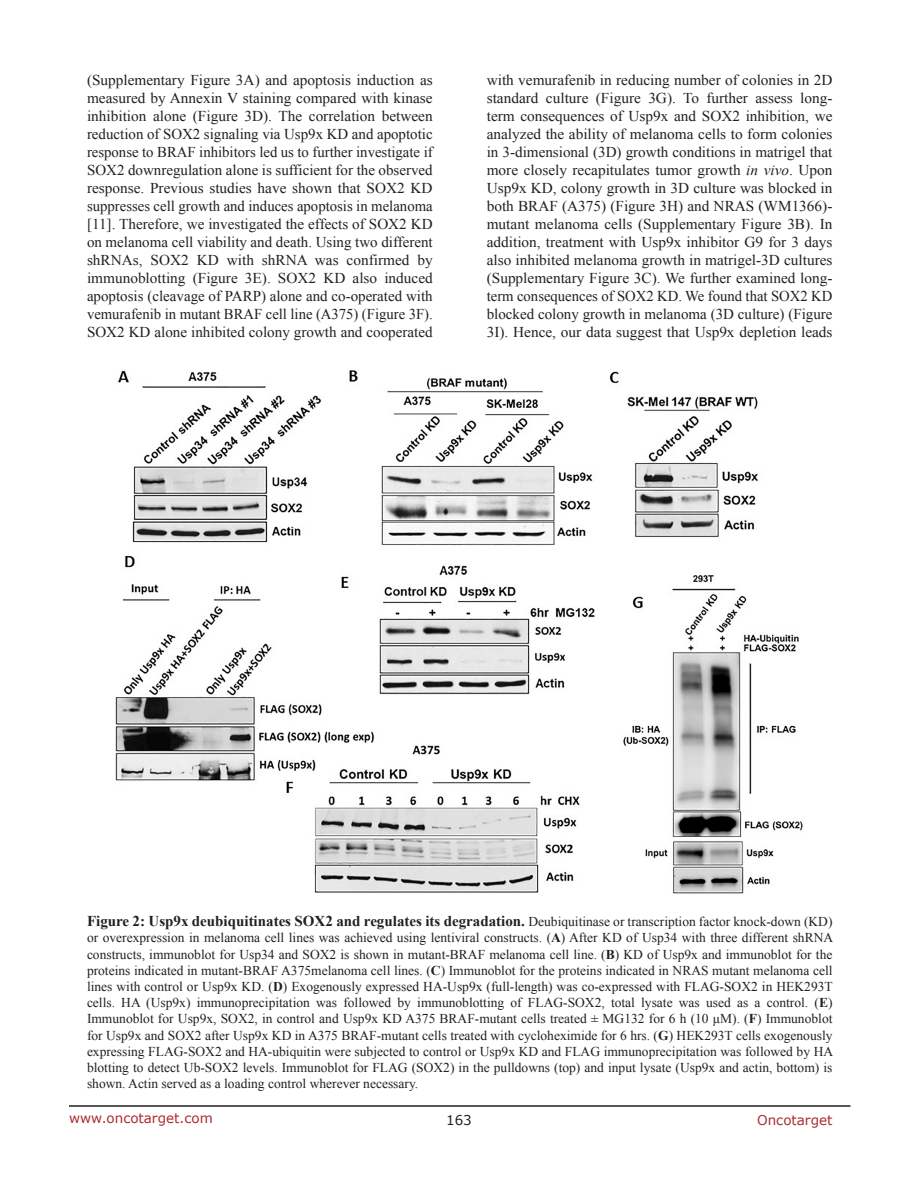
<style>
.page{position:relative;width:918px;height:1188px;background:#fff}
.page>*{position:absolute;margin:0;border:0;box-sizing:border-box;transform-origin:0 0}
.BodyText{font:15px/18px "Times New Roman";color:#231f20;text-align:justify}
.FigureText{font:700 15px "Times New Roman";color:#231f20}
.FigureText-2{font:13.5px/16.2px "Times New Roman";color:#231f20;text-align:justify}
.t1{font:13.5px "Verdana";color:#ac2b31}
.t2{font:13.5px "Verdana";color:#231f20}
.s1{font-style:italic}
.s2{font-weight:400;font-size:13.5px}
.s3{font-weight:700}
</style>
<div class="page">
<hr style="left:69px;top:1105px;width:781px;height:2px;background:#231f20">
<img style="left:115px;top:370px;width:688px;height:524px">
<p class="BodyText" style="left:87px;top:71px;width:347px">(Supplementary Figure 3A) and apoptosis induction as measured by Annexin V staining compared with kinase inhibition alone (Figure 3D). The correlation between reduction of SOX2 signaling via Usp9x KD and apoptotic response to BRAF inhibitors led us to further investigate if SOX2 downregulation alone is sufficient for the observed response. Previous studies have shown that SOX2 KD suppresses cell growth and induces apoptosis in melanoma [11]. Therefore, we investigated the effects of SOX2 KD on melanoma cell viability and death. Using two different shRNAs, SOX2 KD with shRNA was confirmed by immunoblotting (Figure 3E). SOX2 KD also induced apoptosis (cleavage of PARP) alone and co-operated with vemurafenib in mutant BRAF cell line (A375) (Figure 3F).<br>SOX2 KD alone inhibited colony growth and cooperated</p>
<p class="BodyText" style="left:487px;top:71px;width:347px">with vemurafenib in reducing number of colonies in 2D standard culture (Figure 3G). To further assess long&shy;term consequences of Usp9x and SOX2 inhibition, we analyzed the ability of melanoma cells to form colonies in 3-dimensional (3D) growth conditions in matrigel that more closely recapitulates tumor growth <span class="s1">in vivo</span>. Upon Usp9x KD, colony growth in 3D culture was blocked in both BRAF (A375) (Figure 3H) and NRAS (WM1366)- mutant melanoma cells (Supplementary Figure 3B). In addition, treatment with Usp9x inhibitor G9 for 3 days also inhibited melanoma growth in matrigel-3D cultures (Supplementary Figure 3C). We further examined long&shy;term consequences of SOX2 KD. We found that SOX2 KD blocked colony growth in melanoma (3D culture) (Figure 3I). Hence, our data suggest that Usp9x depletion leads</p>
<p class="FigureText" style="left:87px;top:911px;width:747px">Figure 2: Usp9x deubiquitinates SOX2 and regulates its degradation. <span class="s2">Deubiquitinase or transcription factor knock-down (KD)</span></p>
<p class="FigureText-2" style="left:87px;top:930px;width:748px">or overexpression in melanoma cell lines was achieved using lentiviral constructs. (<span class="s3">A</span>) After KD of Usp34 with three different shRNA constructs, immunoblot for Usp34 and SOX2 is shown in mutant-BRAF melanoma cell line. (<span class="s3">B</span>) KD of Usp9x and immunoblot for the proteins indicated in mutant-BRAF A375melanoma cell lines. (<span class="s3">C</span>) Immunoblot for the proteins indicated in NRAS mutant melanoma cell lines with control or Usp9x KD. (<span class="s3">D</span>) Exogenously expressed HA-Usp9x (full-length) was co-expressed with FLAG-SOX2 in HEK293T cells. HA (Usp9x) immunoprecipitation was followed by immunoblotting of FLAG-SOX2, total lysate was used as a control. (<span class="s3">E</span>)<br>Immunoblot for Usp9x, SOX2, in control and Usp9x KD A375 BRAF-mutant cells treated ± MG132 for 6 h (10 μM). (<span class="s3">F</span>) Immunoblot for Usp9x and SOX2 after Usp9x KD in A375 BRAF-mutant cells treated with cycloheximide for 6 hrs. (<span class="s3">G</span>) HEK293T cells exogenously expressing FLAG-SOX2 and HA-ubiquitin were subjected to control or Usp9x KD and FLAG immunoprecipitation was followed by HA blotting to detect Ub-SOX2 levels. Immunoblot for FLAG (SOX2) in the pulldowns (top) and input lysate (Usp9x and actin, bottom) is shown. Actin served as a loading control wherever necessary.</p>
<p class="t1" style="left:69px;top:1109px;width:145px">www.oncotarget.com</p>
<p class="t2" style="left:446px;top:1111px;width:27px">163</p>
<p class="t1" style="left:757px;top:1111px;width:77px">Oncotarget</p>
</div>
